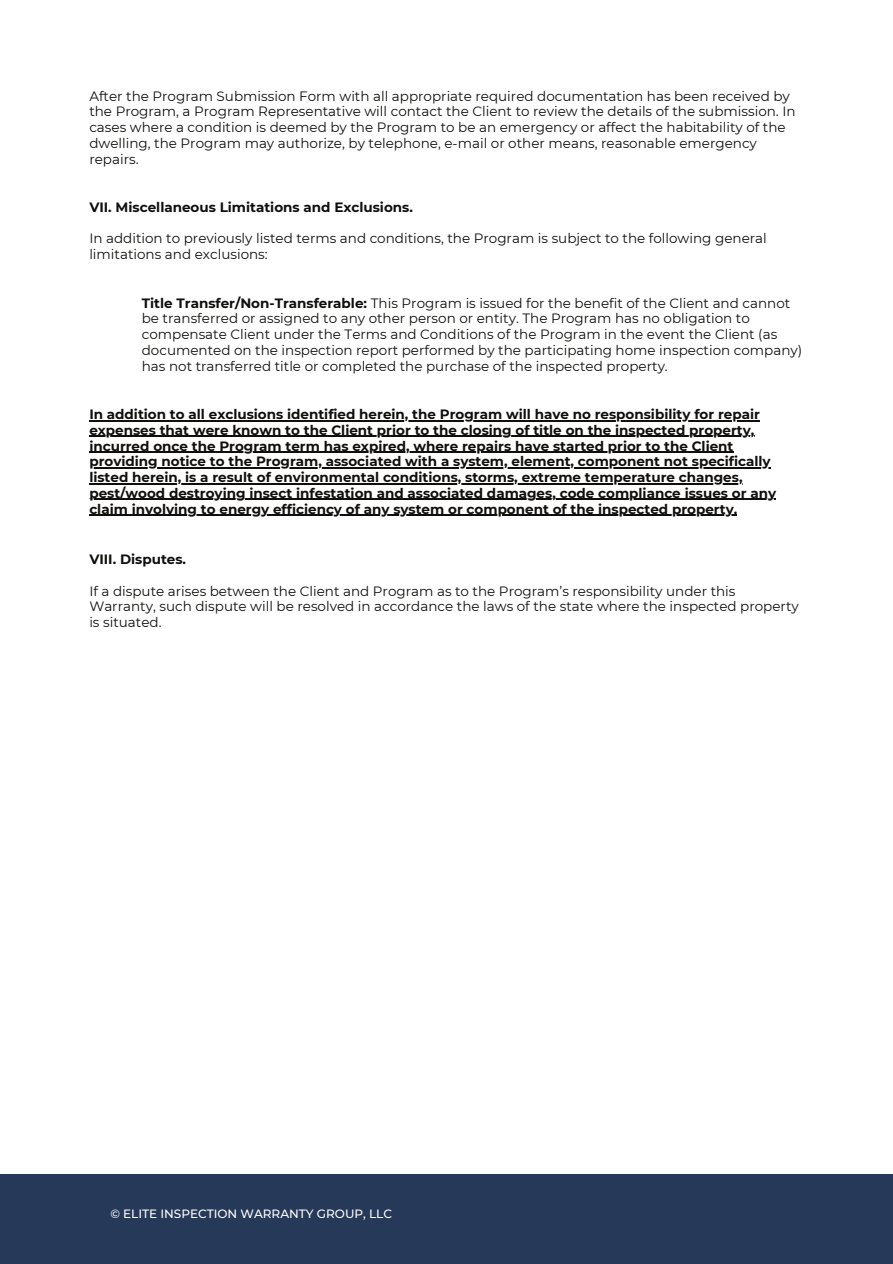
<style>
.page{position:relative;width:893px;height:1264px;background:#fff}
.page>*{position:absolute;margin:0;border:0;box-sizing:border-box;transform-origin:0 0}
.t1{font:13.5px/15.8px "Montserrat";color:#100f0d}
.t2{font:700 13.5px/15.8px "Montserrat";color:#100f0d}
.t3{font:500 12px "Montserrat";color:#fff}
.s1{font-weight:700}
</style>
<div class="page">
<div style="left:0;top:1174px;width:892px;height:89px;background:#263958"></div>
<hr style="left:89px;top:420px;width:670px;height:1px;background:#100f0d">
<hr style="left:89px;top:436px;width:665px;height:1px;background:#100f0d">
<hr style="left:89px;top:451px;width:644px;height:2px;background:#100f0d">
<hr style="left:89px;top:467px;width:681px;height:1px;background:#100f0d">
<hr style="left:89px;top:483px;width:653px;height:1px;background:#100f0d">
<hr style="left:89px;top:499px;width:687px;height:1px;background:#100f0d">
<hr style="left:89px;top:514px;width:648px;height:2px;background:#100f0d">
<p class="t1" style="left:89px;top:87px;width:707px">After the Program Submission Form with all appropriate required documentation has been received by the Program, a Program Representative will contact the Client to review the details of the submission. In cases where a condition is deemed by the Program to be an emergency or affect the habitability of the dwelling, the Program may authorize, by telephone, e-mail or other means, reasonable emergency repairs.</p>
<p class="t2" style="left:89px;top:198px;width:325px">VII. Miscellaneous Limitations and Exclusions.</p>
<p class="t1" style="left:89px;top:230px;width:679px">In addition to previously listed terms and conditions, the Program is subject to the following general limitations and exclusions:</p>
<p class="t1" style="left:142px;top:294px;width:662px"><span class="s1">Title Transfer/Non-Transferable:</span> This Program is issued for the benefit of the Client and cannot be transferred or assigned to any other person or entity. The Program has no obligation to compensate Client under the Terms and Conditions of the Program in the event the Client (as documented on the inspection report performed by the participating home inspection company) has not transferred title or completed the purchase of the inspected property.</p>
<p class="t2" style="left:89px;top:405px;width:688px">In addition to all exclusions identified herein, the Program will have no responsibility for repair expenses that were known to the Client prior to the closing of title on the inspected property, incurred once the Program term has expired, where repairs have started prior to the Client providing notice to the Program, associated with a system, element, component not specifically listed herein, is a result of environmental conditions, storms, extreme temperature changes, pest/wood destroying insect infestation and associated damages, code compliance issues or any claim involving to energy efficiency of any system or component of the inspected property.</p>
<p class="t2" style="left:89px;top:551px;width:98px">VIII. Disputes.</p>
<p class="t1" style="left:89px;top:582px;width:711px">If a dispute arises between the Client and Program as to the Program’s responsibility under this<br>Warranty, such dispute will be resolved in accordance the laws of the state where the inspected property is situated.</p>
<p class="t3" style="left:110px;top:1205px;width:283px">© ELITE INSPECTION WARRANTY GROUP, LLC</p>
</div>
